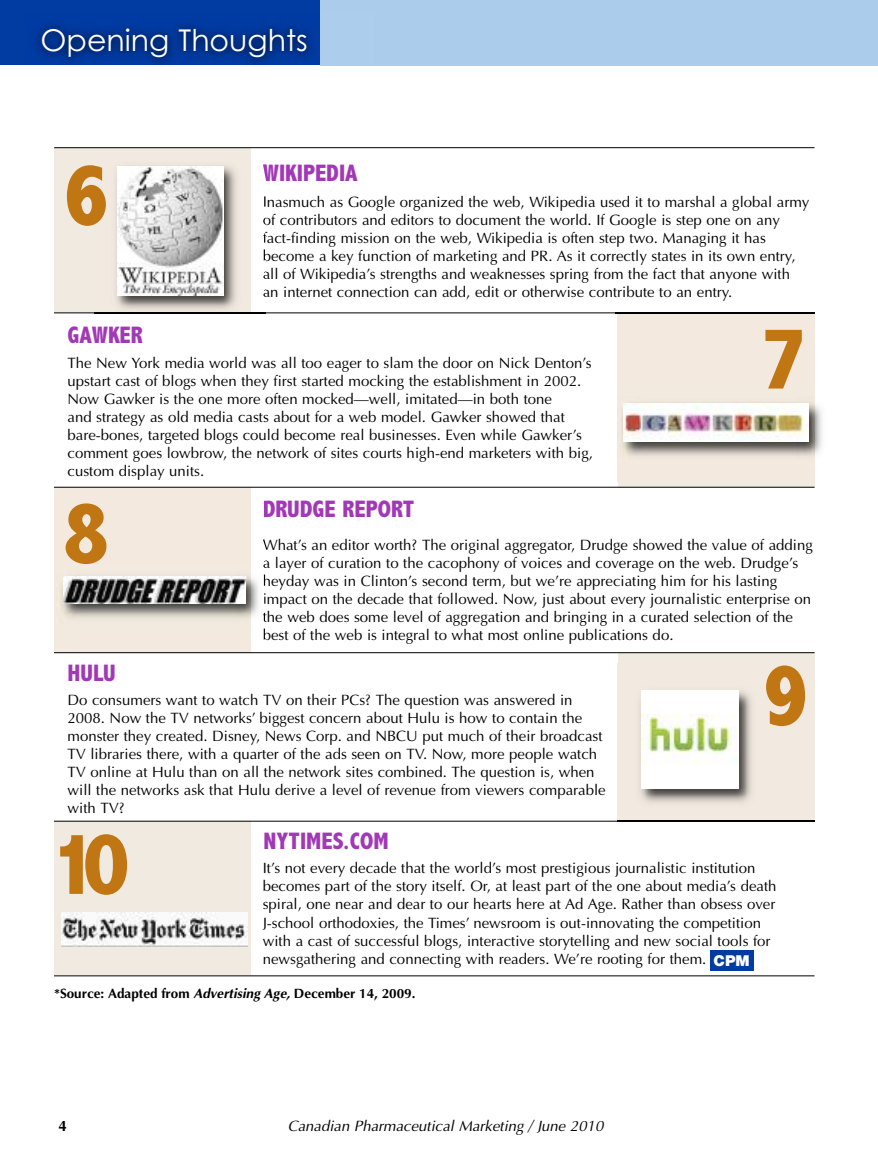
<style>
.page{position:relative;width:878px;height:1175px;background:#fff}
.page>*{position:absolute;margin:0;border:0;box-sizing:border-box;transform-origin:0 0}
.t1{font:800 condensed 90px "Abadi";color:#c07713}
.t2{font:30px "Century Gothic";color:#fff}
.t3{font:800 condensed 24px "Abadi";color:#a139b6}
.t4{font:15px/18px "Optima";color:#000}
.t5{font:italic 15px "Optima";color:#000}
.t6{font:900 15px "Helvetica Neue";color:#fff}
.t7{font:700 15px "Optima";color:#000}
.t8{font:700 13.5px "Optima";color:#000}
.s1{font-style:italic}
</style>
<div class="page">
<div style="left:54px;top:148px;width:197px;height:164px;background:#f1eae0"></div>
<div style="left:54px;top:487px;width:197px;height:165px;background:#f1eae0"></div>
<div style="left:54px;top:821px;width:197px;height:154px;background:#f1eae0"></div>
<div style="left:618px;top:313px;width:196px;height:174px;background:#f1eae0"></div>
<div style="left:618px;top:652px;width:196px;height:170px;background:#f1eae0"></div>
<svg style="left:0;top:0;width:878px;height:65px;background:#003697"></svg>
<div style="left:320px;top:0;width:558px;height:66px;background:#abcdeb"></div>
<hr style="left:54px;top:147px;width:760px;height:1px;background:#000">
<hr style="left:54px;top:487px;width:760px;height:1px;background:#000">
<hr style="left:54px;top:312px;width:760px;height:1px;background:#000">
<hr style="left:54px;top:652px;width:760px;height:1px;background:#000">
<hr style="left:54px;top:820px;width:760px;height:1px;background:#000">
<img style="left:95px;top:166px;width:170px;height:148px">
<img style="left:95px;top:312px;width:170px;height:1px">
<svg style="left:264px;top:195px;width:1px;height:12px"></svg>
<svg style="left:263px;top:216px;width:2px;height:9px"></svg>
<svg style="left:263px;top:231px;width:2px;height:31px"></svg>
<svg style="left:263px;top:270px;width:2px;height:10px"></svg>
<svg style="left:263px;top:288px;width:2px;height:9px"></svg>
<svg style="left:263px;top:164px;width:2px;height:15px"></svg>
<img style="left:118px;top:166px;width:105px;height:130px">
<img style="left:615px;top:312px;width:207px;height:170px">
<img style="left:618px;top:313px;width:196px;height:169px">
<img style="left:615px;top:312px;width:199px;height:1px">
<img style="left:623px;top:403px;width:185px;height:38px">
<img style="left:61px;top:517px;width:205px;height:123px">
<svg style="left:263px;top:538px;width:3px;height:12px"></svg>
<svg style="left:263px;top:559px;width:3px;height:46px"></svg>
<svg style="left:263px;top:612px;width:3px;height:10px"></svg>
<svg style="left:264px;top:628px;width:2px;height:12px"></svg>
<svg style="left:264px;top:500px;width:2px;height:17px"></svg>
<img style="left:63px;top:576px;width:182px;height:27px">
<img style="left:617px;top:663px;width:1px;height:157px">
<img style="left:618px;top:663px;width:196px;height:159px">
<img style="left:618px;top:820px;width:196px;height:1px">
<img style="left:641px;top:691px;width:97px;height:97px">
<hr style="left:54px;top:975px;width:760px;height:1px;background:#000">
<img style="left:61px;top:912px;width:186px;height:34px">
<div style="left:710px;top:950px;width:43px;height:21px;background:#003ca2"></div>
<h2 class="t2" style="left:40px;top:23px;width:269px">Opening Thoughts</h2>
<h1 class="t1" style="left:63px;top:141px;width:47px">6</h1>
<h3 class="t3" style="left:263px;top:158px;width:96px">WIKIPEDIA</h3>
<p class="t4" style="left:263px;top:192px;width:548px">Inasmuch as Google organized the web, Wikipedia used it to marshal a global army of contributors and editors to document the world. If Google is step one on any fact-finding mission on the web, Wikipedia is often step two. Managing it has become a key function of marketing and PR. As it correctly states in its own entry, all of Wikipedia’s strengths and weaknesses spring from the fact that anyone with an internet connection can add, edit or otherwise contribute to an entry.</p>
<h3 class="t3" style="left:68px;top:321px;width:77px">GAWKER</h3>
<p class="t4" style="left:67px;top:354px;width:527px">The New York media world was all too eager to slam the door on Nick Denton’s upstart cast of blogs when they first started mocking the establishment in 2002.<br>Now Gawker is the one more often mocked—well, imitated—in both tone<br>and strategy as old media casts about for a web model. Gawker showed that bare-bones, targeted blogs could become real businesses. Even while Gawker’s comment goes lowbrow, the network of sites courts high-end marketers with big, custom display units.</p>
<h1 class="t1" style="left:761px;top:305px;width:47px">7</h1>
<h1 class="t1" style="left:63px;top:479px;width:47px">8</h1>
<h3 class="t3" style="left:263px;top:495px;width:153px">DRUDGE REPORT</h3>
<p class="t4" style="left:263px;top:535px;width:551px">What’s an editor worth? The original aggregator, Drudge showed the value of adding a layer of curation to the cacophony of voices and coverage on the web. Drudge’s heyday was in Clinton’s second term, but we’re appreciating him for his lasting impact on the decade that followed. Now, just about every journalistic enterprise on the web does some level of aggregation and bringing in a curated selection of the best of the web is integral to what most online publications do.</p>
<h3 class="t3" style="left:68px;top:659px;width:50px">HULU</h3>
<p class="t4" style="left:67px;top:690px;width:539px">Do consumers want to watch TV on their PCs? The question was answered in 2008. Now the TV networks’ biggest concern about Hulu is how to contain the monster they created. Disney, News Corp. and NBCU put much of their broadcast TV libraries there, with a quarter of the ads seen on TV. Now, more people watch TV online at Hulu than on all the network sites combined. The question is, when will the networks ask that Hulu derive a level of revenue from viewers comparable with TV?</p>
<h1 class="t1" style="left:763px;top:641px;width:47px">9</h1>
<h1 class="t1" style="left:51px;top:810px;width:80px">10</h1>
<h3 class="t3" style="left:263px;top:827px;width:127px">NYTIMES.COM</h3>
<p class="t4" style="left:263px;top:859px;width:515px">It’s not every decade that the world’s most prestigious journalistic institution becomes part of the story itself. Or, at least part of the one about media’s death spiral, one near and dear to our hearts here at Ad Age. Rather than obsess over J-school orthodoxies, the Times’ newsroom is out-innovating the competition with a cast of successful blogs, interactive storytelling and new social tools for newsgathering and connecting with readers. We’re rooting for them.</p>
<p class="t6" style="left:713px;top:955px;width:38px">CPM</p>
<p class="t8" style="left:54px;top:985px;width:363px">*Source: Adapted from <span class="s1">Advertising Age,</span> December 14, 2009.</p>
<p class="t7" style="left:58px;top:1117px;width:10px">4</p>
<p class="t5" style="left:288px;top:1117px;width:317px">Canadian Pharmaceutical Marketing / June 2010</p>
</div>
